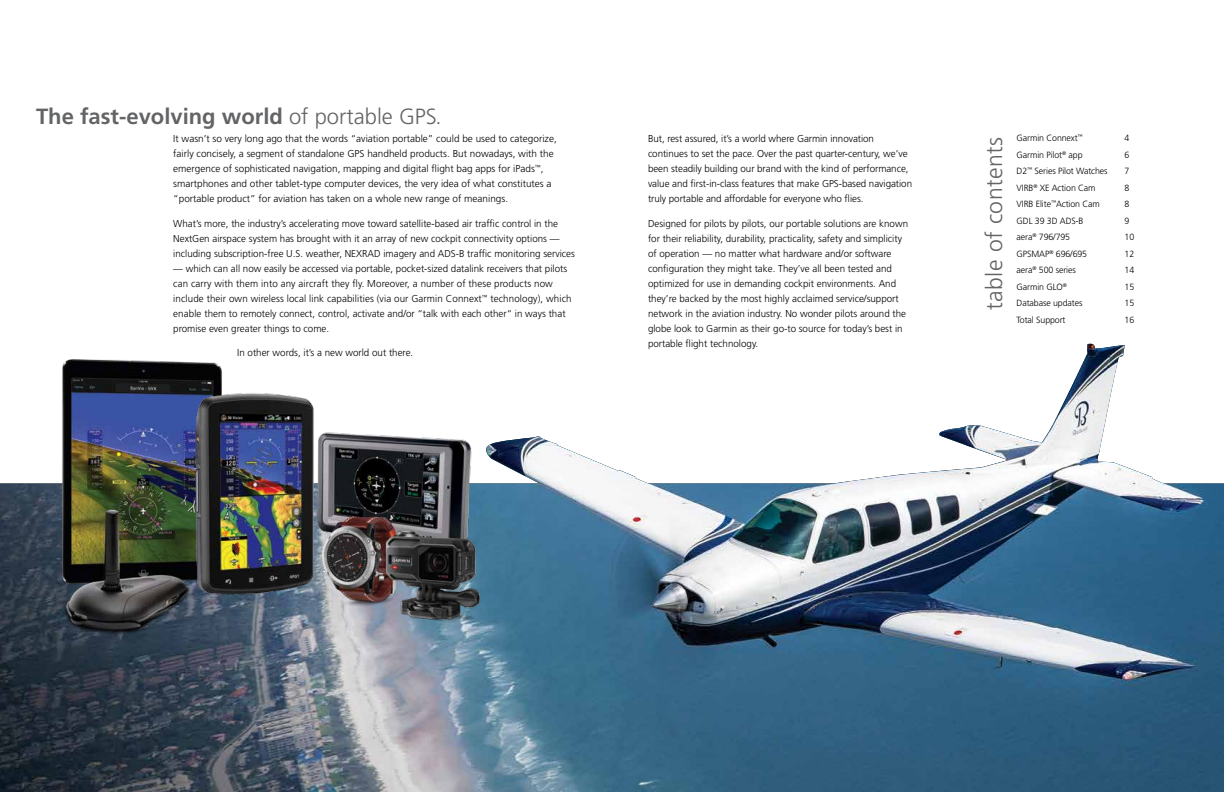
<style>
.page{position:relative;width:1224px;height:792px;background:#fff}
.page>*{position:absolute;margin:0;border:0;box-sizing:border-box;transform-origin:0 0}
.t1{font:300 23px "Frutiger LT Std";letter-spacing:.02em;color:#636466}
.t2{font:700 22px "Frutiger LT Std";color:#636466}
.t3{font:300 10px/15px "Frutiger LT Std";color:#000}
.t4{font:300 9px "Frutiger LT Std";letter-spacing:-.01em;color:#000}
.s1{font-weight:300}
</style>
<div class="page">
<img style="left:0;top:344px;width:1224px;height:448px">
<img style="left:25px;top:344px;width:231px;height:304px">
<img style="left:166px;top:344px;width:316px;height:278px">
<h2 class="t2" style="left:36px;top:103px;width:407px">The fast-evolving world <span class="s1">of portable GPS.</span></h2>
<p class="t3" style="left:173px;top:131px;width:385px">It wasn’t so very long ago that the words “aviation portable” could be used to categorize, fairly concisely, a segment of standalone GPS handheld products. But nowadays, with the emergence of sophisticated navigation, mapping and digital flight bag apps for iPads<sup>™</sup>, smartphones and other tablet-type computer devices, the very idea of what constitutes a “portable product” for aviation has taken on a whole new range of meanings.</p>
<p class="t3" style="left:173px;top:216px;width:403px">What’s more, the industry’s accelerating move toward satellite-based air traffic control in the<br>NextGen airspace system has brought with it an array of new cockpit connectivity options — including subscription-free U.S. weather, NEXRAD imagery and ADS-B traffic monitoring services</p>
<p class="t3" style="left:173px;top:261px;width:400px">— which can all now easily be accessed via portable, pocket-sized datalink receivers that pilots can carry with them into any aircraft they fly. Moreover, a number of these products now include their own wireless local link capabilities (via our Garmin Connext<sup>™</sup> technology), which enable them to remotely connect, control, activate and/or “talk with each other“ in ways that promise even greater things to come.</p>
<p class="t3" style="left:237px;top:345px;width:178px">In other words, it’s a new world out there.</p>
<p class="t3" style="left:648px;top:131px;width:266px">But, rest assured, it’s a world where Garmin innovation continues to set the pace. Over the past quarter-century, we’ve been steadily building our brand with the kind of performance, value and first-in-class features that make GPS-based navigation truly portable and affordable for everyone who flies.</p>
<p class="t3" style="left:648px;top:216px;width:262px">Designed for pilots by pilots, our portable solutions are known for their reliability, durability, practicality, safety and simplicity of operation — no matter what hardware and/or software configuration they might take. They’ve all been tested and optimized for use in demanding cockpit environments. And they’re backed by the most highly acclaimed service/support network in the aviation industry. No wonder pilots around the globe look to Garmin as their go-to source for today’s best in portable flight technology.</p>
<h1 class="t1" style="left:981px;top:310px;width:175px;rotate:-90deg">table of contents</h1>
<p class="t4" style="left:1017px;top:133px;width:68px">Garmin Connext<sup>™</sup></p>
<p class="t4" style="left:1125px;top:133px;width:6px">4</p>
<p class="t4" style="left:1017px;top:150px;width:67px">Garmin Pilot<sup>®</sup> app</p>
<p class="t4" style="left:1125px;top:150px;width:6px">6</p>
<p class="t4" style="left:1017px;top:166px;width:92px">D2<sup>™</sup> Series Pilot Watches</p>
<p class="t4" style="left:1125px;top:166px;width:6px">7</p>
<p class="t4" style="left:1017px;top:183px;width:81px">VIRB<sup>®</sup> XE Action Cam</p>
<p class="t4" style="left:1125px;top:183px;width:6px">8</p>
<p class="t4" style="left:1017px;top:199px;width:85px">VIRB Elite<sup>™</sup>Action Cam</p>
<p class="t4" style="left:1125px;top:199px;width:6px">8</p>
<p class="t4" style="left:1017px;top:216px;width:68px">GDL 39 3D ADS-B</p>
<p class="t4" style="left:1125px;top:216px;width:6px">9</p>
<p class="t4" style="left:1017px;top:232px;width:55px">aera<sup>®</sup> 796/795</p>
<p class="t4" style="left:1125px;top:232px;width:11px">10</p>
<p class="t4" style="left:1017px;top:249px;width:72px">GPSMAP<sup>®</sup> 696/695</p>
<p class="t4" style="left:1125px;top:249px;width:11px">12</p>
<p class="t4" style="left:1017px;top:265px;width:61px">aera<sup>®</sup> 500 series</p>
<p class="t4" style="left:1125px;top:265px;width:11px">14</p>
<p class="t4" style="left:1017px;top:282px;width:52px">Garmin GLO<sup>®</sup></p>
<p class="t4" style="left:1125px;top:282px;width:11px">15</p>
<p class="t4" style="left:1017px;top:298px;width:67px">Database updates</p>
<p class="t4" style="left:1125px;top:298px;width:11px">15</p>
<p class="t4" style="left:1017px;top:315px;width:50px">Total Support</p>
<p class="t4" style="left:1125px;top:315px;width:11px">16</p>
</div>
